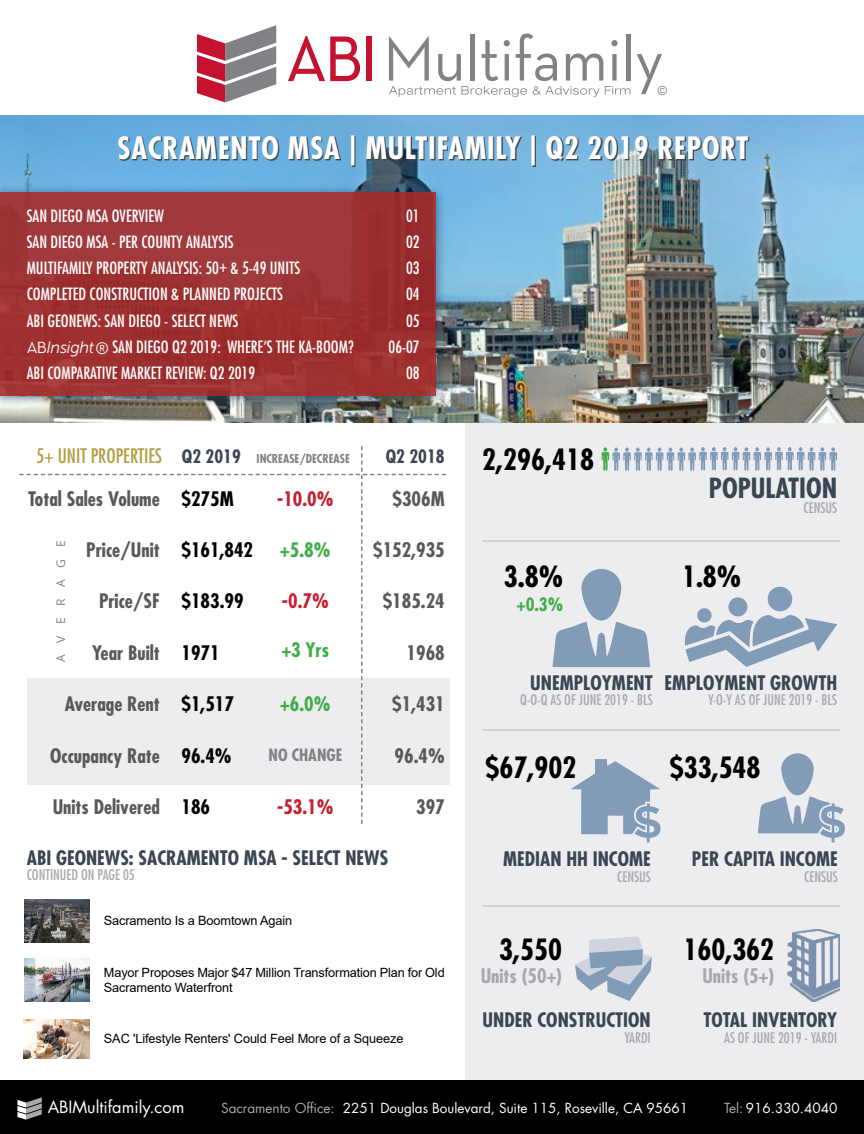
<style>
.page{position:relative;width:864px;height:1134px;background:#fff}
.page>*{position:absolute;margin:0;border:0;box-sizing:border-box;transform-origin:0 0}
.t1{font:700 condensed 30px "Futura Std";letter-spacing:.025em;color:#fff}
.t2{font:700 condensed 28.5px "Futura Std";color:#000}
.t3{font:700 condensed 27px "Futura Std";color:#3b4653}
.t4{font:700 condensed 19.5px "Futura Std";color:#3b4653}
.t5{font:700 condensed 19.5px "Futura Std";color:#58595b}
.t6{font:700 condensed 19.5px "Futura Std";color:#000}
.t7{font:700 condensed 19.5px "Futura Std";color:#a7a9ac}
.t8{font:700 condensed 19.5px "Futura Std";color:#c42030}
.t9{font:condensed 19.5px "Futura Std";color:#b49d42}
.t10{font:700 condensed 19.5px "Futura Std";color:#41ad49}
.t11{font:700 condensed 18px "Futura Std";color:#3b4653}
.t12{font:700 condensed 18px "Futura Std";color:#41ad49}
.t13{font:condensed 16.5px "Futura Std";color:#fff}
.t14{font:16.5px "Futura Std";color:#fff}
.t15{font:700 condensed 16.5px "Futura Std";color:#808285}
.t16{font:condensed 14.25px "Futura Std";color:#a7a9ac}
.t17{font:13.5px "Futura Std";color:#fff}
.t18{font:12.75px/15.3px "Arial";letter-spacing:-.01em;color:#000}
.t19{font:12.45px "Arial";color:#808285}
.t20{font:700 condensed 12px "Futura Std";color:#808285}
.t21{font:12px "Open Sans";letter-spacing:.965em;color:#808285}
.s1{font-family:"Neutra Text";font-stretch:normal}
.s2{font-family:"Museo Sans 300";font-style:italic;font-stretch:normal}
.s3{color:#a7a9ac}
</style>
<div class="page">
<div style="left:465px;top:414px;width:399px;height:683px;background:#ededf0"></div>
<svg style="left:288px;top:36px;width:72px;height:45px"></svg>
<div style="left:366px;top:37px;width:6px;height:44px;background:#c41230"></div>
<svg style="left:637px;top:54px;width:25px;height:40px"></svg>
<svg style="left:197px;top:25px;width:79px;height:77px"></svg>
<svg style="left:389px;top:34px;width:241px;height:63px"></svg>
<hr style="left:482px;top:540px;width:357px;height:1px;background:#d1d3d4">
<hr style="left:482px;top:729px;width:357px;height:2px;background:#d1d3d4">
<hr style="left:482px;top:906px;width:357px;height:1px;background:#d1d3d4">
<svg style="left:602px;top:447px;width:235px;height:24px"></svg>
<svg style="left:575px;top:937px;width:77px;height:64px"></svg>
<img style="left:787px;top:930px;width:52px;height:71px">
<div style="left:581px;top:569px;width:40px;height:52px;background:#829cb8;border-radius:20px"></div>
<svg style="left:553px;top:622px;width:97px;height:45px"></svg>
<div style="left:768px;top:586px;width:24px;height:25px;background:#829cb8;border-radius:50%"></div>
<svg style="left:685px;top:615px;width:152px;height:52px"></svg>
<div style="left:728px;top:597px;width:20px;height:20px;background:#829cb8;border-radius:50%"></div>
<div style="left:697px;top:608px;width:15px;height:15px;background:#829cb8;border-radius:50%"></div>
<svg style="left:571px;top:759px;width:90px;height:84px"></svg>
<div style="left:781px;top:753px;width:33px;height:42px;background:#829cb8;border-radius:16px"></div>
<svg style="left:758px;top:796px;width:87px;height:47px"></svg>
<div style="left:24px;top:897px;width:65px;height:48px;background:linear-gradient(to right,#fff,#fff)"></div>
<img style="left:24px;top:899px;width:65px;height:43px">
<img style="left:24px;top:959px;width:65px;height:43px">
<img style="left:24px;top:1020px;width:66px;height:38px">
<svg style="left:19px;top:446px;width:427px;height:378px"></svg>
<img style="left:0;top:116px;width:864px;height:307px">
<div style="left:0;top:183px;width:446px;height:224px;background:#0d426d;opacity:.75"></div>
<div style="left:0;top:192px;width:436px;height:203px;background:#9f3231"></div>
<svg style="left:120px;top:136px;width:630px;height:30px;background:#5f849e"></svg>
<div style="left:0;top:1080px;width:864px;height:54px;background:#000"></div>
<svg style="left:17px;top:1097px;width:25px;height:23px"></svg>
<p class="t19" style="left:658px;top:82px;width:11px">©</p>
<h1 class="t1" style="left:118px;top:129px;width:633px">SACRAMENTO MSA | MULTIFAMILY | Q2 2019 REPORT</h1>
<p class="t13" style="left:27px;top:206px;width:139px">SAN DIEGO MSA OVERVIEW</p>
<p class="t13" style="left:406px;top:206px;width:15px">01</p>
<p class="t13" style="left:27px;top:232px;width:208px">SAN DIEGO MSA - PER COUNTY ANALYSIS</p>
<p class="t13" style="left:406px;top:232px;width:15px">02</p>
<p class="t13" style="left:27px;top:258px;width:275px">MULTIFAMILY PROPERTY ANALYSIS: 50+ &amp; 5-49 UNITS</p>
<p class="t13" style="left:406px;top:258px;width:15px">03</p>
<p class="t13" style="left:27px;top:284px;width:258px">COMPLETED CONSTRUCTION &amp; PLANNED PROJECTS</p>
<p class="t13" style="left:406px;top:284px;width:15px">04</p>
<p class="t13" style="left:27px;top:311px;width:213px">ABI GEONEWS: SAN DIEGO - SELECT NEWS</p>
<p class="t13" style="left:406px;top:311px;width:15px">05</p>
<p class="t13" style="left:27px;top:337px;width:328px"><span class="s1">AB</span> <span class="s2">Insight ®</span> SAN DIEGO Q2 2019: WHERE’S THE KA-BOOM?</p>
<p class="t13" style="left:389px;top:337px;width:33px">06-07</p>
<p class="t13" style="left:27px;top:363px;width:230px">ABI COMPARATIVE MARKET REVIEW: Q2 2019</p>
<p class="t13" style="left:406px;top:363px;width:15px">08</p>
<p class="t9" style="left:36px;top:444px;width:128px">5+ UNIT PROPERTIES</p>
<p class="t5" style="left:28px;top:487px;width:133px">Total Sales Volume</p>
<p class="t5" style="left:86px;top:538px;width:75px">Price/Unit</p>
<p class="t5" style="left:99px;top:589px;width:62px">Price/SF</p>
<p class="t5" style="left:92px;top:640px;width:69px">Year Built</p>
<p class="t21" style="left:53px;top:662px;width:123px;rotate:-90deg">AVERAGE</p>
<p class="t11" style="left:182px;top:446px;width:60px">Q2 2019</p>
<p class="t6" style="left:182px;top:487px;width:54px">$275M</p>
<p class="t6" style="left:182px;top:538px;width:73px">$161,842</p>
<p class="t6" style="left:182px;top:589px;width:64px">$183.99</p>
<p class="t6" style="left:182px;top:640px;width:40px">1971</p>
<p class="t20" style="left:257px;top:451px;width:95px">INCREASE/DECREASE</p>
<p class="t8" style="left:277px;top:487px;width:58px">-10.0%</p>
<p class="t10" style="left:280px;top:538px;width:52px">+5.8%</p>
<p class="t8" style="left:282px;top:589px;width:48px">-0.7%</p>
<p class="t10" style="left:282px;top:638px;width:49px">+3 Yrs</p>
<p class="t11" style="left:386px;top:446px;width:60px">Q2 2018</p>
<p class="t5" style="left:392px;top:487px;width:54px">$306M</p>
<p class="t5" style="left:373px;top:538px;width:73px">$152,935</p>
<p class="t5" style="left:383px;top:589px;width:64px">$185.24</p>
<p class="t5" style="left:407px;top:640px;width:40px">1968</p>
<p class="t6" style="left:182px;top:692px;width:54px">$1,517</p>
<p class="t6" style="left:182px;top:744px;width:52px">96.4%</p>
<p class="t5" style="left:392px;top:692px;width:54px">$1,431</p>
<p class="t5" style="left:65px;top:691px;width:97px">Average Rent</p>
<p class="t10" style="left:280px;top:692px;width:52px">+6.0%</p>
<p class="t15" style="left:269px;top:745px;width:75px">NO CHANGE</p>
<p class="t5" style="left:50px;top:744px;width:111px">Occupancy Rate</p>
<p class="t5" style="left:395px;top:744px;width:52px">96.4%</p>
<p class="t5" style="left:53px;top:795px;width:109px">Units Delivered</p>
<p class="t6" style="left:182px;top:795px;width:30px">186</p>
<p class="t8" style="left:277px;top:795px;width:58px">-53.1%</p>
<p class="t5" style="left:416px;top:795px;width:30px">397</p>
<p class="t4" style="left:27px;top:845px;width:363px">ABI GEONEWS: SACRAMENTO MSA - SELECT NEWS</p>
<p class="t16" style="left:27px;top:866px;width:109px">CONTINUED ON PAGE 05</p>
<p class="t18" style="left:104px;top:913px;width:190px">Sacramento Is a Boomtown Again</p>
<p class="t18" style="left:104px;top:965px;width:342px">Mayor Proposes Major $47 Million Transformation Plan for Old<br>Sacramento Waterfront</p>
<p class="t18" style="left:104px;top:1031px;width:301px">SAC 'Lifestyle Renters' Could Feel More of a Squeeze</p>
<h2 class="t2" style="left:482px;top:441px;width:113px">2,296,418</h2>
<h2 class="t2" style="left:504px;top:559px;width:61px">3.8%</h2>
<p class="t12" style="left:517px;top:593px;width:48px">+0.3%</p>
<h3 class="t3" style="left:709px;top:471px;width:130px">POPULATION</h3>
<p class="t16" style="left:804px;top:500px;width:35px">CENSUS</p>
<h2 class="t2" style="left:682px;top:559px;width:61px">1.8%</h2>
<p class="t4" style="left:530px;top:670px;width:124px">UNEMPLOYMENT</p>
<p class="t16" style="left:520px;top:692px;width:134px">Q-O-Q AS OF JUNE 2019 - BLS</p>
<p class="t4" style="left:665px;top:670px;width:174px">EMPLOYMENT GROWTH</p>
<p class="t16" style="left:708px;top:692px;width:131px">Y-O-Y AS OF JUNE 2019 - BLS</p>
<h2 class="t2" style="left:486px;top:750px;width:92px">$67,902</h2>
<h2 class="t2" style="left:670px;top:750px;width:92px">$33,548</h2>
<p class="t4" style="left:503px;top:847px;width:149px">MEDIAN HH INCOME</p>
<p class="t16" style="left:617px;top:868px;width:35px">CENSUS</p>
<p class="t4" style="left:692px;top:847px;width:147px">PER CAPITA INCOME</p>
<p class="t16" style="left:804px;top:868px;width:35px">CENSUS</p>
<h2 class="t2" style="left:499px;top:932px;width:64px">3,550</h2>
<p class="t7" style="left:481px;top:964px;width:83px">Units (50+)</p>
<h2 class="t2" style="left:683px;top:932px;width:92px">160,362</h2>
<p class="t7" style="left:702px;top:964px;width:73px">Units (5+)</p>
<p class="t4" style="left:483px;top:1008px;width:170px">UNDER CONSTRUCTION</p>
<p class="t16" style="left:624px;top:1029px;width:28px">YARDI</p>
<p class="t4" style="left:703px;top:1008px;width:135px">TOTAL INVENTORY</p>
<p class="t16" style="left:724px;top:1029px;width:115px">AS OF JUNE 2019 - YARDI</p>
<p class="t14" style="left:48px;top:1097px;width:138px">ABIMultifamily.com</p>
<p class="t17" style="left:221px;top:1100px;width:469px"><span class="s3">Sacramento Office:</span> 2251 Douglas Boulevard, Suite 115, Roseville, CA 95661</p>
<p class="t17" style="left:724px;top:1100px;width:115px"><span class="s3">Tel:</span> 916.330.4040</p>
</div>
